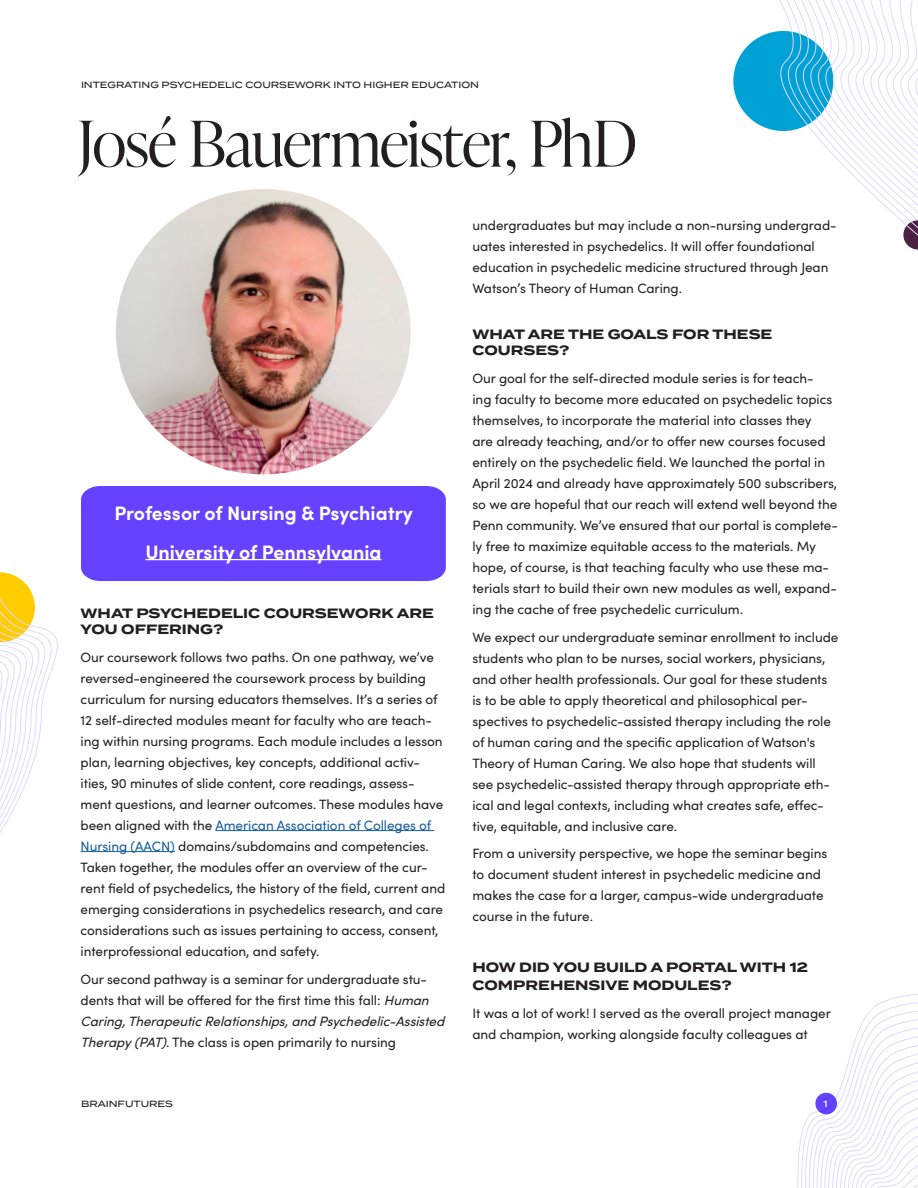
<style>
.page{position:relative;width:918px;height:1188px;background:#fff}
.page>*{position:absolute;margin:0;border:0;box-sizing:border-box;transform-origin:0 0}
.Body__Headline{font:300 63px "Ivy Presto Display";letter-spacing:-.02em;color:#231f20}
.Body__Intro_Box{font:700 19.5px "Sofia Pro";color:#fff}
.Body__Bullets{font:13.5px/21px "Sofia Pro";letter-spacing:-.005em;color:#231f20}
.Body__Numbers{font:700 13.5px/16.2px "Termina";color:#231f20}
.Body__Bullets-2{font:700 13.5px/18px "Termina";color:#231f20}
.t1{font:500 9px "Termina";color:#231f20}
.t2{font:500 9px "Termina";color:#fff}
.s1{color:#175d9e}
.s2{font-style:italic}
</style>
<div class="page">
<svg style="left:797px;top:994px;width:121px;height:194px"></svg>
<div style="left:815px;top:1093px;width:22px;height:21px;background:#6442ff;border-radius:50%"></div>
<svg style="left:0;top:572px;width:57px;height:261px"></svg>
<svg style="left:733px;top:0;width:185px;height:250px"></svg>
<hr style="left:215px;top:830px;width:219px;height:1px;background:#175d9e">
<hr style="left:81px;top:851px;width:94px;height:1px;background:#175d9e">
<div style="left:81px;top:486px;width:365px;height:95px;background:#6442ff"></div>
<hr style="left:145px;top:559px;width:236px;height:1px;background:#fff">
<img style="left:116px;top:189px;width:295px;height:286px">
<p class="t1" style="left:81px;top:78px;width:400px">INTEGRATING PSYCHEDELIC COURSEWORK INTO HIGHER EDUCATION</p>
<p class="Body__Headline" style="left:78px;top:99px;width:560px">José Bauermeister, PhD</p>
<p class="Body__Intro_Box" style="left:114px;top:498px;width:300px">Professor of Nursing &amp; Psychiatry</p>
<p class="Body__Intro_Box" style="left:145px;top:537px;width:238px">University of Pennsylvania</p>
<p class="Body__Numbers" style="left:81px;top:605px;width:355px">WHAT PSYCHEDELIC COURSEWORK ARE<br>YOU OFFERING?</p>
<p class="Body__Bullets" style="left:81px;top:646px;width:366px">Our coursework follows two paths. On one pathway, we’ve reversed-engineered the coursework process by building curriculum for nursing educators themselves. It’s a series of 12 self-directed modules meant for faculty who are teach&shy;ing within nursing programs. Each module includes a lesson plan, learning objectives, key concepts, additional activ&shy;ities, 90 minutes of slide content, core readings, assess&shy;ment questions, and learner outcomes. These modules have been aligned with the <span class="s1">American Association of Colleges of Nursing (AACN)</span> domains/subdomains and competencies.<br>Taken together, the modules offer an overview of the cur&shy;rent field of psychedelics, the history of the field, current and emerging considerations in psychedelics research, and care considerations such as issues pertaining to access, consent, interprofessional education, and safety.</p>
<p class="Body__Bullets" style="left:81px;top:968px;width:369px">Our second pathway is a seminar for undergraduate stu&shy;dents that will be offered for the first time this fall: <span class="s2">Human Caring,TherapeuticRelationships,and Psychedelic-Assisted Therapy(PAT)</span>. The class is open primarily to nursing</p>
<p class="t1" style="left:81px;top:1097px;width:94px">BRAINFUTURES</p>
<p class="Body__Bullets" style="left:472px;top:214px;width:366px">undergraduates but may include a non-nursing undergrad&shy;uates interested in psychedelics. It will offer foundational education in psychedelic medicine structured through Jean Watson’s Theory of Human Caring.</p>
<p class="Body__Numbers" style="left:472px;top:326px;width:301px">WHAT ARE THE GOALS FOR THESE<br>COURSES?</p>
<p class="Body__Bullets" style="left:472px;top:367px;width:367px">Our goal for the self-directed module series is for teach-<br>ing faculty to become more educated on psychedelic topics themselves, to incorporate the material into classes they<br>are already teaching, and/or to offer new courses focused entirely on the psychedelic field. We launched the portal in April 2024 and already have approximately 500 subscribers, so we are hopeful that our reach will extend well beyond the Penn community. We’ve ensured that our portal is complete&shy;ly free to maximize equitable access to the materials. My hope, of course, is that teaching faculty who use these ma&shy;terials start to build their own new modules as well, expand&shy;ing the cache of free psychedelic curriculum.</p>
<p class="Body__Bullets" style="left:472px;top:626px;width:368px">We expect our undergraduate seminar enrollment to include students who plan to be nurses, social workers, physicians, and other health professionals. Our goal for these students is to be able to apply theoretical and philosophical per&shy;spectives to psychedelic-assisted therapy including the role of human caring and the specific application of Watson's Theory of Human Caring. We also hope that students will see psychedelic-assisted therapy through appropriate eth&shy;ical and legal contexts, including what creates safe, effec&shy;tive, equitable, and inclusive care.</p>
<p class="Body__Bullets" style="left:472px;top:842px;width:356px">From a university perspective, we hope the seminar begins to document student interest in psychedelic medicine and makes the case for a larger, campus-wide undergraduate course in the future.</p>
<p class="Body__Bullets-2" style="left:472px;top:959px;width:337px">HOW DID YOU BUILD A PORTAL WITH 12<br>COMPREHENSIVE MODULES?</p>
<p class="Body__Bullets" style="left:472px;top:1002px;width:360px">It was a lot of work! I served as the overall project manager and champion, working alongside faculty colleagues at</p>
<p class="t2" style="left:823px;top:1097px;width:6px">1</p>
</div>
